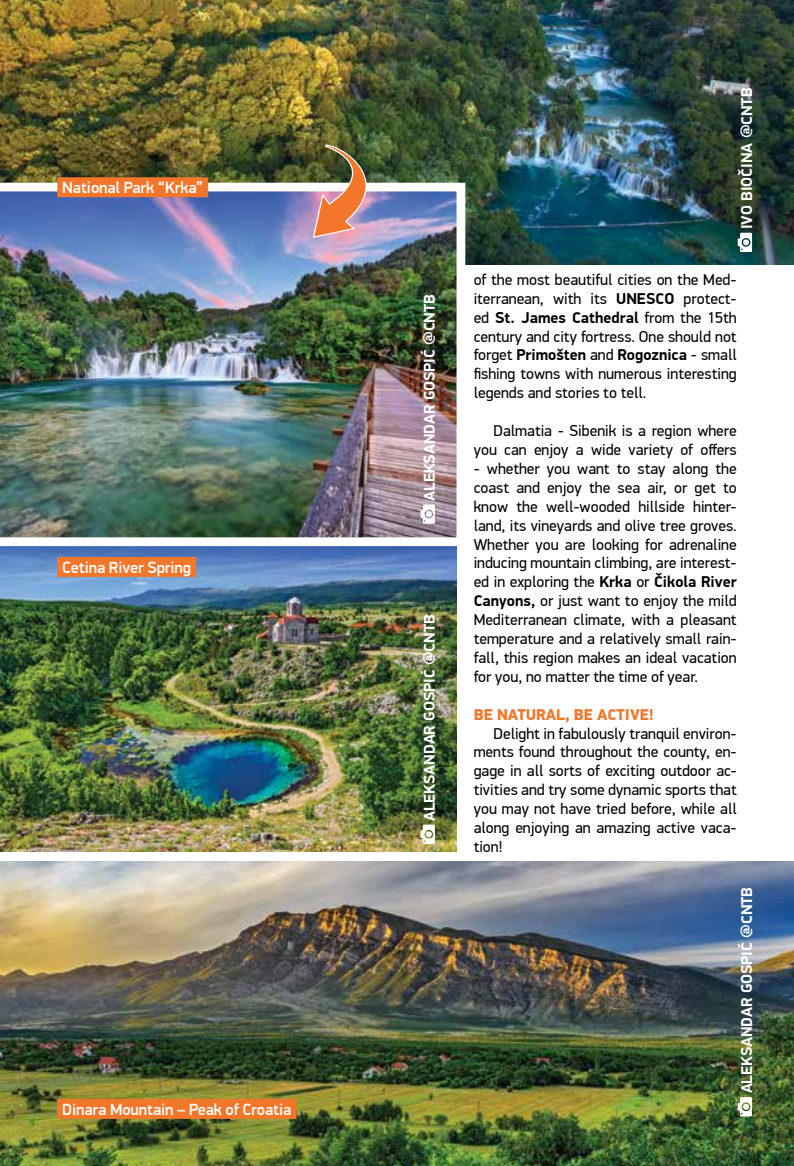
<style>
.page{position:relative;width:794px;height:1166px;background:#fff}
.page>*{position:absolute;margin:0;border:0;box-sizing:border-box;transform-origin:0 0}
.t1{font:500 16.28px "PF Din Display Pro";letter-spacing:-.005em;color:#fff}
.t2{font:15.75px/18.9px "PF Din Display Pro";color:#000;text-align:justify}
.t3{font:700 15.75px "PF Din Display Pro";letter-spacing:-.01em;color:#fff}
.t4{font:900 15.75px "PF Din Display Pro";color:#f4762a}
.s1{font-weight:700}
</style>
<div class="page">
<img style="left:0;top:0;width:794px;height:264px">
<img style="left:0;top:861px;width:794px;height:305px">
<img style="left:0;top:550px;width:456px;height:302px">
<div style="left:57px;top:557px;width:139px;height:20px;background:#f4762a"></div>
<div style="left:57px;top:1099px;width:239px;height:20px;background:#f4762a"></div>
<img style="left:0;top:178px;width:470px;height:372px">
<div style="left:57px;top:177px;width:151px;height:20px;background:#f4762a"></div>
<svg style="left:420px;top:504px;width:15px;height:20px"></svg>
<svg style="left:420px;top:824px;width:15px;height:20px"></svg>
<svg style="left:737px;top:1097px;width:15px;height:19px"></svg>
<svg style="left:737px;top:233px;width:15px;height:19px"></svg>
<img style="left:312px;top:144px;width:56px;height:95px">
<p class="t1" style="left:62px;top:178px;width:142px">National Park “Krka”</p>
<p class="t1" style="left:62px;top:557px;width:130px">Cetina River Spring</p>
<p class="t1" style="left:62px;top:1099px;width:231px">Dinara Mountain – Peak of Croatia</p>
<p class="t3" style="left:420px;top:501px;width:208px;rotate:-90deg">ALEKSANDAR GOSPIĆ @CNTB</p>
<p class="t3" style="left:420px;top:821px;width:208px;rotate:-90deg">ALEKSANDAR GOSPIĆ @CNTB</p>
<p class="t3" style="left:737px;top:229px;width:143px;rotate:-90deg">IVO BIOČINA @CNTB</p>
<p class="t2" style="left:474px;top:270px;width:264px">of the most beautiful cities on the Med&shy;iterranean, with its <span class="s1">UNESCO</span> protect&shy;ed <span class="s1">St. James Cathedral</span> from the 15th century and city fortress. One should not forget <span class="s1">Primošten</span> and <span class="s1">Rogoznica</span> - small fishing towns with numerous interesting legends and stories to tell.</p>
<p class="t2" style="left:474px;top:421px;width:264px;text-align:right">Dalmatia - Sibenik is a region where you can enjoy a wide variety of offers</p>
<p class="t2" style="left:474px;top:459px;width:264px">- whether you want to stay along the coast and enjoy the sea air, or get to know the well-wooded hillside hinter&shy;land, its vineyards and olive tree groves.<br>Whether you are looking for adrenaline inducing mountain climbing, are interest&shy;ed in exploring the <span class="s1">Krka</span> or <span class="s1">Čikola River Canyons,</span> or just want to enjoy the mild Mediterranean climate, with a pleasant temperature and a relatively small rain&shy;fall, this region makes an ideal vacation for you, no matter the time of year.</p>
<p class="t4" style="left:474px;top:704px;width:181px">BE NATURAL, BE ACTIVE!</p>
<p class="t2" style="left:474px;top:724px;width:264px;text-indent:20px">Delight in fabulously tranquil environ&shy;ments found throughout the county, en&shy;gage in all sorts of exciting outdoor ac&shy;tivities and try some dynamic sports that you may not have tried before, while all along enjoying an amazing active vaca&shy;tion!</p>
<p class="t3" style="left:737px;top:1093px;width:208px;rotate:-90deg">ALEKSANDAR GOSPIĆ @CNTB</p>
</div>
